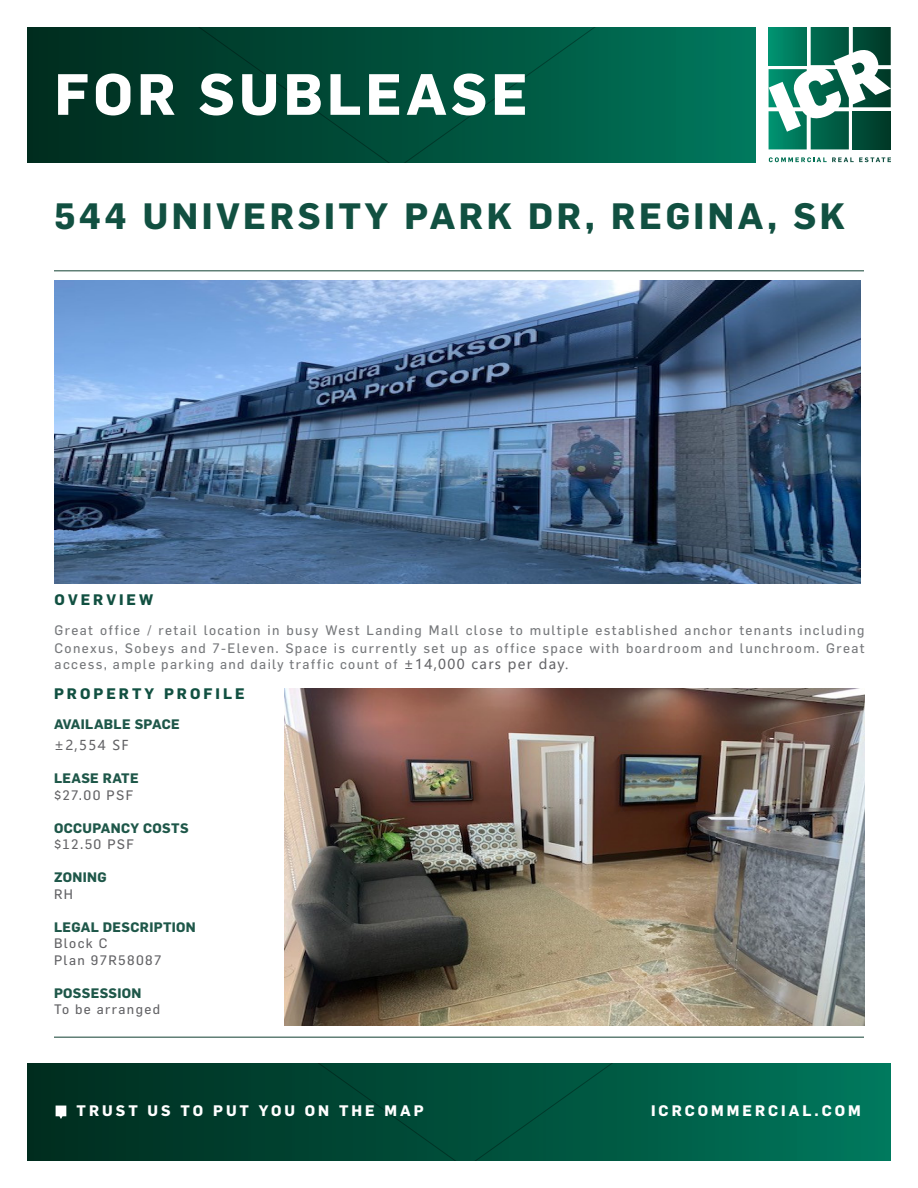
<style>
.page{position:relative;width:918px;height:1188px;background:#fff}
.page>*{position:absolute;margin:0;border:0;box-sizing:border-box;transform-origin:0 0}
.TITLE_HEADING_STYLE{font:700 57px "Flama";letter-spacing:.075em;color:#fff}
.ADDRESS_STYLE_GREEN{font:700 36px "Flama";letter-spacing:.1em;color:#115041}
.t1{font:700 15px "Flama";letter-spacing:.2em;color:#fff}
.OVERVIEW_PROFILE_STY{font:700 15px "Flama";letter-spacing:.2em;color:#115041}
.COPY_STYLE_MAIN{font:13.5px/18px "Flama";letter-spacing:.1em;color:#76787b}
.DESCRIPTION_MAIN__CA{font:700 13.5px "Flama";letter-spacing:.025em;color:#1e5749}
.COPY_STYLE_MAIN-2{font:13.5px "Flama";letter-spacing:.1em;color:#636366}
.DESCRIPTION_MAIN__CA-2{font:13.5px "Flama";letter-spacing:.1em;color:#636366}
.COPY_STYLE_MAIN-3{font:13.5px "Microsoft Ya Hei";color:#636366}
.s1{font-family:"Microsoft Ya Hei";color:#636366}
</style>
<div class="page">
<svg style="left:27px;top:1063px;width:864px;height:98px;background:#004f3b"></svg>
<svg style="left:27px;top:27px;width:729px;height:135px;background:#004f3b"></svg>
<hr style="left:54px;top:1036px;width:810px;height:2px;background:#608076">
<hr style="left:54px;top:270px;width:810px;height:2px;background:#608076">
<svg style="left:769px;top:27px;width:122px;height:122px"></svg>
<svg style="left:769px;top:157px;width:122px;height:5px"></svg>
<svg style="left:56px;top:1106px;width:10px;height:13px"></svg>
<img style="left:54px;top:281px;width:807px;height:302px">
<img style="left:284px;top:688px;width:581px;height:338px">
<p class="TITLE_HEADING_STYLE" style="left:55px;top:60px;width:475px">FOR SUBLEASE</p>
<p class="ADDRESS_STYLE_GREEN" style="left:54px;top:194px;width:792px">544 UNIVERSITY PARK DR, REGINA, SK</p>
<p class="OVERVIEW_PROFILE_STY" style="left:55px;top:590px;width:100px">OVERVIEW</p>
<p class="COPY_STYLE_MAIN" style="left:55px;top:621px;width:812px">Great office / retail location in busy West Landing Mall close to multiple established anchor tenants including<br>Conexus, Sobeys and 7-Eleven. Space is currently set up as office space with boardroom and lunchroom. Great</p>
<p class="COPY_STYLE_MAIN" style="left:55px;top:655px;width:515px">access, ample parking and daily traffic count of <span class="s1">±14,000 cars per day.</span></p>
<p class="OVERVIEW_PROFILE_STY" style="left:54px;top:685px;width:192px">PROPERTY PROFILE</p>
<p class="DESCRIPTION_MAIN__CA" style="left:54px;top:716px;width:127px">AVAILABLE SPACE</p>
<p class="COPY_STYLE_MAIN-3" style="left:54px;top:736px;width:76px">±2,554 SF</p>
<p class="DESCRIPTION_MAIN__CA" style="left:54px;top:770px;width:86px">LEASE RATE</p>
<p class="DESCRIPTION_MAIN__CA-2" style="left:54px;top:787px;width:81px">$27.00 PSF</p>
<p class="DESCRIPTION_MAIN__CA" style="left:54px;top:820px;width:136px">OCCUPANCY COSTS</p>
<p class="DESCRIPTION_MAIN__CA-2" style="left:54px;top:836px;width:82px">$12.50 PSF</p>
<p class="DESCRIPTION_MAIN__CA" style="left:54px;top:869px;width:54px">ZONING</p>
<p class="COPY_STYLE_MAIN-2" style="left:54px;top:886px;width:21px">RH</p>
<p class="DESCRIPTION_MAIN__CA" style="left:54px;top:919px;width:143px">LEGAL DESCRIPTION</p>
<p class="COPY_STYLE_MAIN-2" style="left:54px;top:935px;width:55px">Block C</p>
<p class="COPY_STYLE_MAIN-2" style="left:54px;top:952px;width:109px">Plan 97R58087</p>
<p class="DESCRIPTION_MAIN__CA" style="left:54px;top:985px;width:89px">POSSESSION</p>
<p class="COPY_STYLE_MAIN-2" style="left:54px;top:1001px;width:108px">To be arranged</p>
<p class="t1" style="left:77px;top:1102px;width:349px">TRUST US TO PUT YOU ON THE MAP</p>
<p class="t1" style="left:651px;top:1102px;width:211px">ICRCOMMERCIAL.COM</p>
</div>
